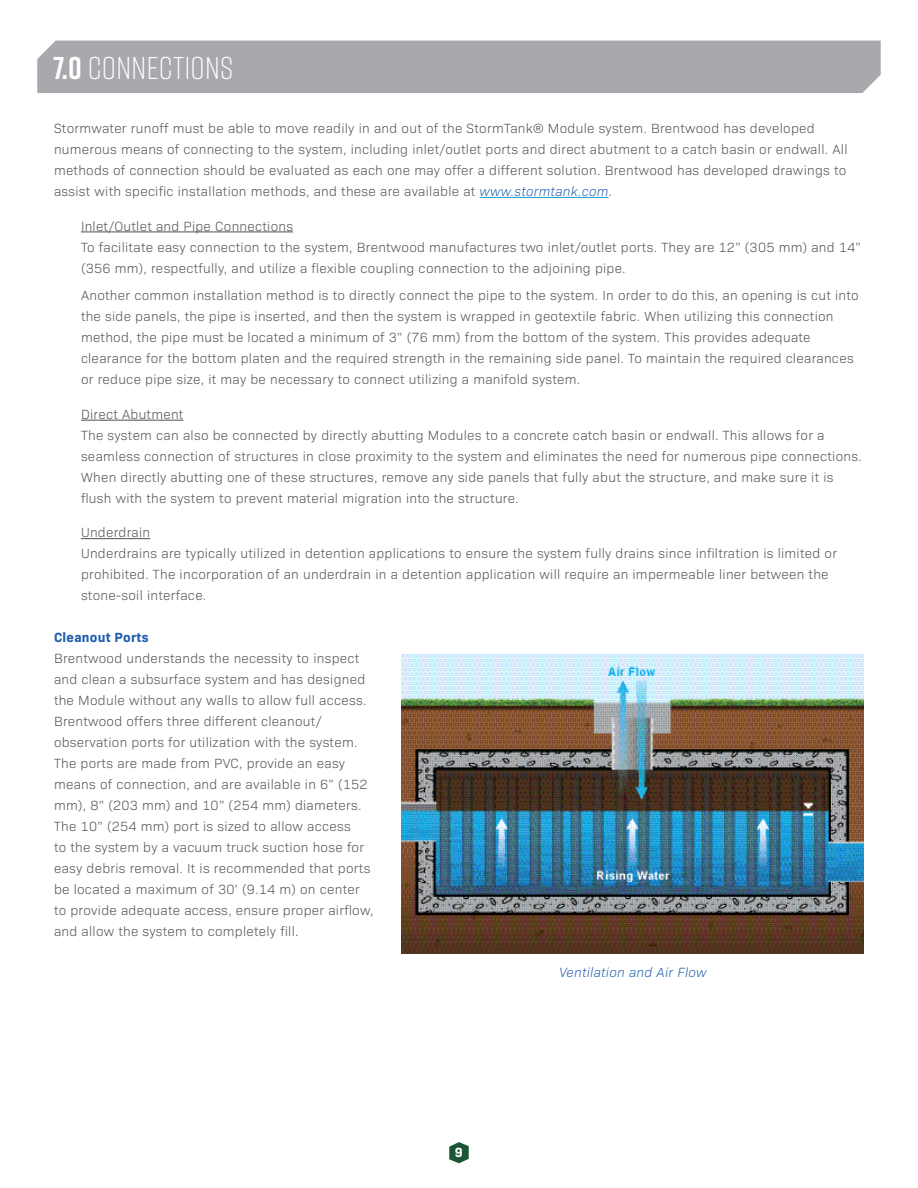
<style>
.page{position:relative;width:918px;height:1188px;background:#fff}
.page>*{position:absolute;margin:0;border:0;box-sizing:border-box;transform-origin:0 0}
.t1{font:300 31.5px "Rift";letter-spacing:.01em;color:#fff}
.t2{font:300 13.5px/21px "Bio Sans";letter-spacing:.02em;color:#524e4e}
.t3{font:italic 300 13.5px "Bio Sans";letter-spacing:.02em;color:#215eac}
.t4{font:700 13.5px "Bio Sans";letter-spacing:.02em;color:#215eac}
.t5{font:700 13.5px "Bio Sans";color:#fff}
.s1{font-weight:700}
.s2{font-style:italic;color:#215eac}
</style>
<div class="page">
<svg style="left:449px;top:1142px;width:20px;height:21px"></svg>
<hr style="left:480px;top:197px;width:129px;height:1px;background:#1c9ad6">
<hr style="left:81px;top:232px;width:212px;height:1px;background:#524e4e">
<hr style="left:81px;top:420px;width:102px;height:1px;background:#524e4e">
<hr style="left:81px;top:538px;width:69px;height:1px;background:#524e4e">
<img style="left:402px;top:654px;width:462px;height:299px">
<div style="left:37px;top:41px;width:844px;height:52px;background:#a7a9ac"></div>
<div style="left:53px;top:54px;width:388px;height:25px;background:#a7a9ac"></div>
<h1 class="t1" style="left:53px;top:54px;width:181px"><span class="s1">7.0</span> CONNECTIONS</h1>
<p class="t2" style="left:54px;top:119px;width:795px">Stormwater runoff must be able to move readily in and out of the StormTank® Module system. Brentwood has developed numerous means of connecting to the system, including inlet/outlet ports and direct abutment to a catch basin or endwall. All methods of connection should be evaluated as each one may offer a different solution. Brentwood has developed drawings to assist with specific installation methods, and these are available at <span class="s2">www.stormtank.com</span>.</p>
<p class="t2" style="left:81px;top:216px;width:782px">Inlet/Outlet and Pipe Connections<br>To facilitate easy connection to the system, Brentwood manufactures two inlet/outlet ports. They are 12” (305 mm) and 14” (356 mm), respectfully, and utilize a flexible coupling connection to the adjoining pipe.</p>
<p class="t2" style="left:81px;top:286px;width:779px">Another common installation method is to directly connect the pipe to the system. In order to do this, an opening is cut into the side panels, the pipe is inserted, and then the system is wrapped in geotextile fabric. When utilizing this connection method, the pipe must be located a minimum of 3” (76 mm) from the bottom of the system. This provides adequate clearance for the bottom platen and the required strength in the remaining side panel. To maintain the required clearances or reduce pipe size, it may be necessary to connect utilizing a manifold system.</p>
<p class="t2" style="left:81px;top:405px;width:782px">Direct Abutment<br>The system can also be connected by directly abutting Modules to a concrete catch basin or endwall. This allows for a seamless connection of structures in close proximity to the system and eliminates the need for numerous pipe connections.<br>When directly abutting one of these structures, remove any side panels that fully abut the structure, and make sure it is flush with the system to prevent material migration into the structure.</p>
<p class="t2" style="left:81px;top:523px;width:758px">Underdrain<br>Underdrains are typically utilized in detention applications to ensure the system fully drains since infiltration is limited or prohibited. The incorporation of an underdrain in a detention application will require an impermeable liner between the stone-soil interface.</p>
<p class="t4" style="left:54px;top:632px;width:96px">Cleanout Ports</p>
<p class="t2" style="left:54px;top:649px;width:321px">Brentwood understands the necessity to inspect and clean a subsurface system and has designed the Module without any walls to allow full access.<br>Brentwood offers three different cleanout/ observation ports for utilization with the system.<br>The ports are made from PVC, provide an easy means of connection, and are available in 6” (152 mm), 8” (203 mm) and 10” (254 mm) diameters.<br>The 10” (254 mm) port is sized to allow access<br>to the system by a vacuum truck suction hose for easy debris removal. It is recommended that ports be located a maximum of 30’ (9.14 m) on center to provide adequate access, ensure proper airflow, and allow the system to completely fill.</p>
<p class="t3" style="left:559px;top:967px;width:149px">Ventilation and Air Flow</p>
<p class="t5" style="left:455px;top:1147px;width:10px">9</p>
</div>
